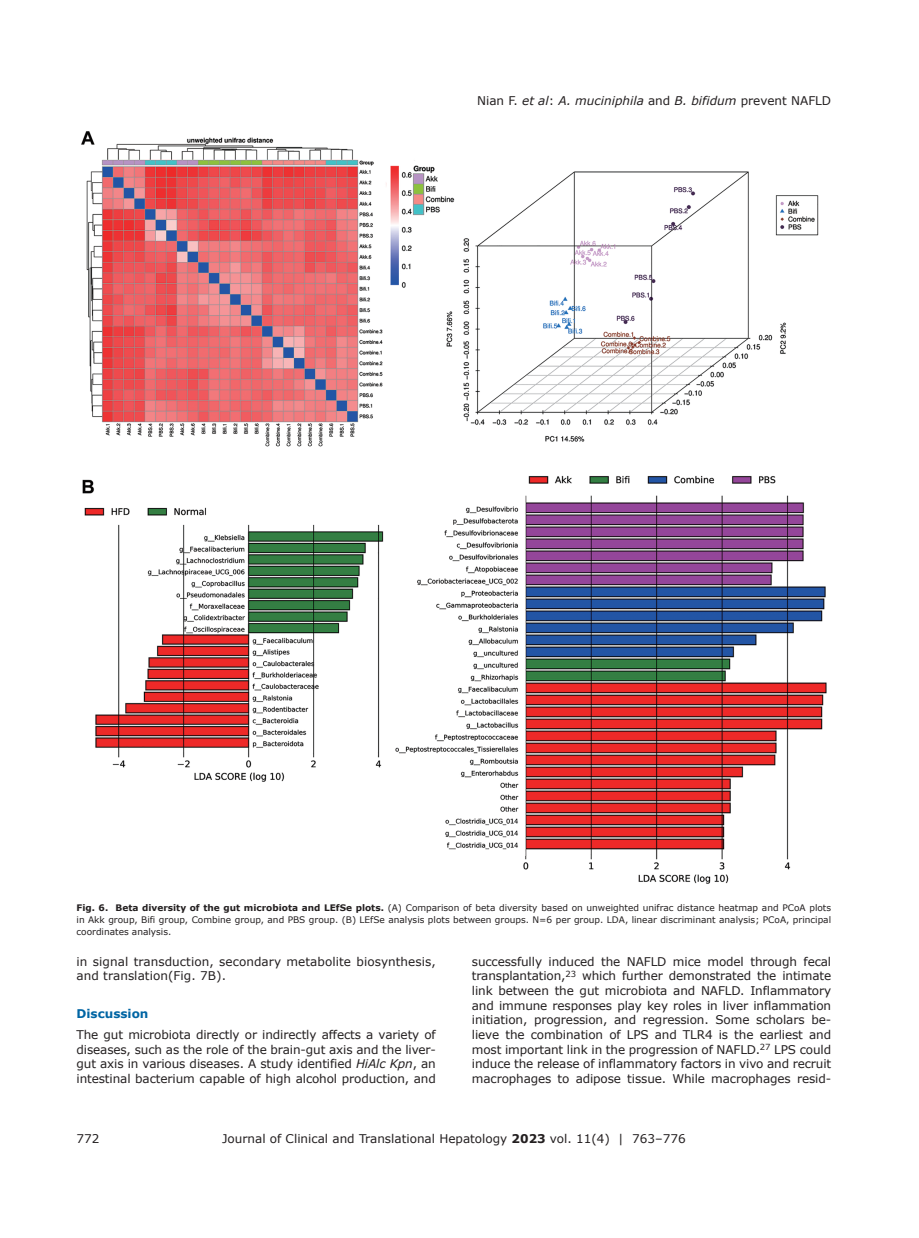
<style>
.page{position:relative;width:919px;height:1238px;background:#fff}
.page>*{position:absolute;margin:0;border:0;box-sizing:border-box;transform-origin:0 0}
.t1{font:12px/14.7px "Verdana";color:#231f20;text-align:justify}
.t2{font:italic 12px "Verdana";color:#231f20}
.t3{font:700 12px "Verdana";color:#0065a4}
.t4{font:9px/12px "Verdana";color:#231f20;text-align:justify}
.s1{font-style:normal}
.s2{font-weight:700}
.s3{font-style:italic}
</style>
<div class="page">
<img style="left:81px;top:131px;width:746px;height:753px">
<p class="t2" style="left:477px;top:92px;width:355px"><span class="s1">Nian F.</span> et al<span class="s1">:</span> A. muciniphila <span class="s1">and</span> B. bifidum <span class="s1">prevent NAFLD</span></p>
<p class="t4" style="left:76px;top:901px;width:756px"><span class="s2">Fig. 6. Beta diversity of the gut microbiota and LEfSe plots.</span> (A) Comparison of beta diversity based on unweighted unifrac distance heatmap and PCoA plots in Akk group, Bifi group, Combine group, and PBS group. (B) LEfSe analysis plots between groups. N=6 per group. LDA, linear discriminant analysis; PCoA, principal coordinates analysis.</p>
<p class="t1" style="left:77px;top:953px;width:361px">in signal transduction, secondary metabolite biosynthesis, and translation(Fig. 7B).</p>
<p class="t3" style="left:77px;top:1005px;width:73px">Discussion</p>
<p class="t1" style="left:77px;top:1026px;width:361px">The gut microbiota directly or indirectly affects a variety of diseases, such as the role of the brain-gut axis and the liver&shy;gut axis in various diseases. A study identified <span class="s3">HiAlc Kpn</span>, an intestinal bacterium capable of high alcohol production, and</p>
<p class="t1" style="left:472px;top:953px;width:361px">successfully induced the NAFLD mice model through fecal transplantation,<sup>23</sup> which further demonstrated the intimate link between the gut microbiota and NAFLD. Inflammatory and immune responses play key roles in liver inflammation initiation, progression, and regression. Some scholars be&shy;lieve the combination of LPS and TLR4 is the earliest and most important link in the progression of NAFLD.<sup>27</sup> LPS could induce the release of inflammatory factors in vivo and recruit macrophages to adipose tissue. While macrophages resid-</p>
<p class="t1" style="left:77px;top:1131px;width:24px">772</p>
<p class="t1" style="left:222px;top:1131px;width:465px">Journal of Clinical and Translational Hepatology <span class="s2">2023</span> vol. 11(4) | 763–776</p>
</div>
